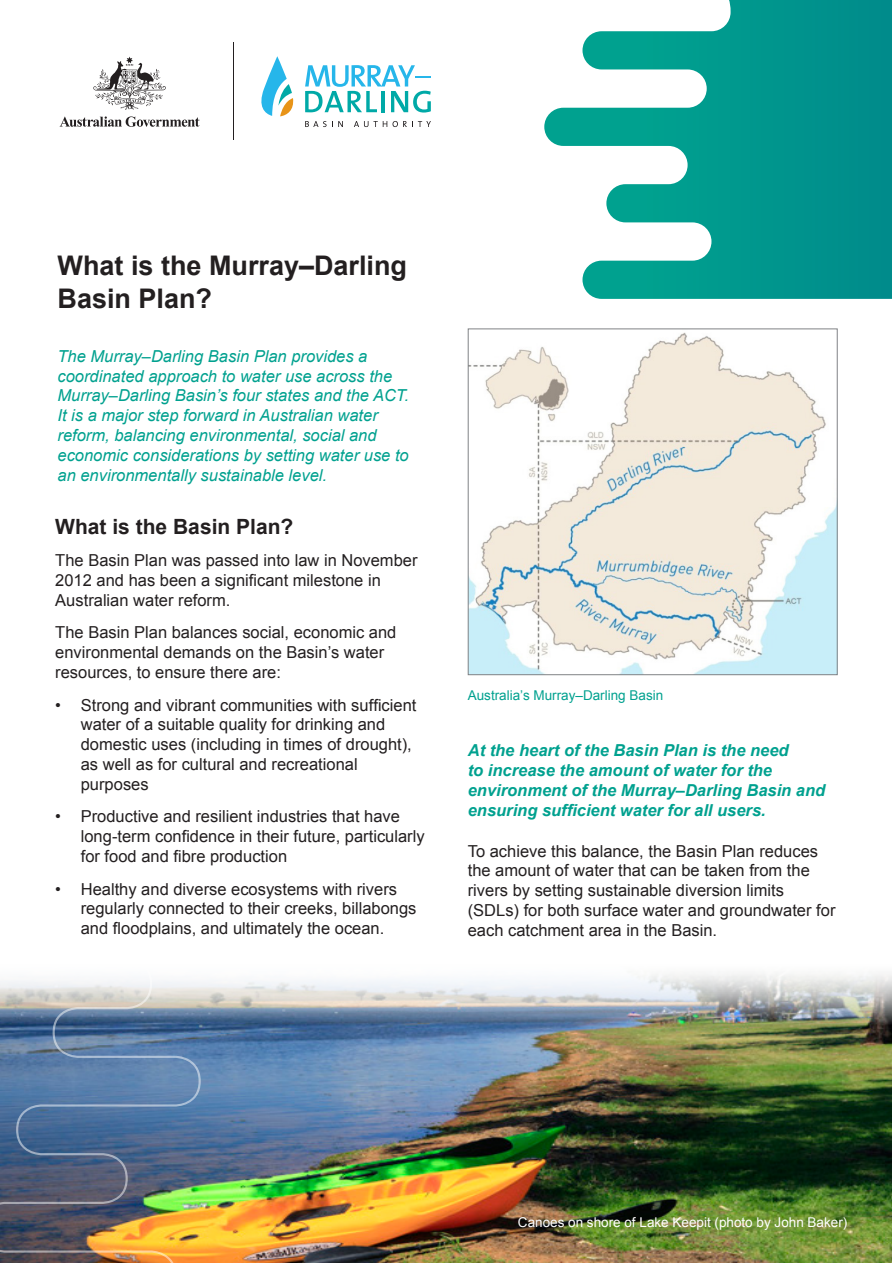
<style>
.page{position:relative;width:892px;height:1263px;background:#fff}
.page>*{position:absolute;margin:0;border:0;box-sizing:border-box;transform-origin:0 0}
.t1{font:700 27px/32.4px "Arial";color:#231f20}
.Heading_1{font:700 21px "Arial";color:#231f20}
.List_paragraph{font:16.5px/19.8px "Arial";color:#231f20}
.body_copy{font:16.5px/19.8px "Arial";color:#231f20}
.Subtitle{font:italic 16.5px/19.8px "Arial";color:#00a18f}
.Intense_emphasis{font:italic 700 16.5px/19.8px "Arial";color:#00a18f}
.t2{font:13.5px "Arial";color:#fff}
.t3{font:13.5px "Arial";color:#00a18f}
</style>
<div class="page">
<img style="left:333px;top:974px;width:559px;height:288px">
<img style="left:0;top:980px;width:333px;height:282px">
<img style="left:470px;top:332px;width:366px;height:341px">
<div style="left:468px;top:328px;width:370px;height:347px;border:1px solid #808285"></div>
<svg style="left:544px;top:0;width:348px;height:299px"></svg>
<svg style="left:261px;top:56px;width:33px;height:60px"></svg>
<svg style="left:305px;top:65px;width:126px;height:47px"></svg>
<svg style="left:305px;top:121px;width:38px;height:6px"></svg>
<svg style="left:354px;top:121px;width:33px;height:6px"></svg>
<svg style="left:393px;top:121px;width:38px;height:6px"></svg>
<svg style="left:60px;top:116px;width:139px;height:11px"></svg>
<svg style="left:93px;top:57px;width:73px;height:53px"></svg>
<hr style="left:233px;top:42px;width:1px;height:98px;background:#231f20">
<svg style="left:58px;top:1236px;width:9px;height:26px"></svg>
<svg style="left:870px;top:1236px;width:8px;height:26px"></svg>
<p class="t1" style="left:58px;top:250px;width:351px">What is the Murray–Darling<br>Basin Plan?</p>
<p class="Subtitle" style="left:58px;top:346px;width:336px">The Murray–Darling Basin Plan provides a coordinated approach to water use across the</p>
<p class="Subtitle" style="left:58px;top:386px;width:353px">Murray–Darling Basin’s four states and the ACT.<br>It is a major step forward in Australian water reform, balancing environmental, social and economic considerations by setting water use to an environmentally sustainable level.</p>
<p class="Heading_1" style="left:55px;top:512px;width:240px">What is the Basin Plan?</p>
<p class="body_copy" style="left:55px;top:550px;width:364px">The Basin Plan was passed into law in November<br>2012 and has been a significant milestone in<br>Australian water reform.</p>
<p class="body_copy" style="left:55px;top:623px;width:343px">The Basin Plan balances social, economic and environmental demands on the Basin’s water resources, to ensure there are:</p>
<p class="List_paragraph" style="left:81px;top:695px;width:337px;text-indent:-26px">• Strong and vibrant communities with sufficient water of a suitable quality for drinking and domestic uses (including in times of drought), as well as for cultural and recreational purposes</p>
<p class="List_paragraph" style="left:81px;top:807px;width:345px;text-indent:-26px">• Productive and resilient industries that have long-term confidence in their future, particularly for food and fibre production</p>
<p class="List_paragraph" style="left:81px;top:879px;width:337px;text-indent:-26px">• Healthy and diverse ecosystems with rivers regularly connected to their creeks, billabongs and floodplains, and ultimately the ocean.</p>
<p class="t3" style="left:468px;top:686px;width:197px">Australia’s Murray–Darling Basin</p>
<p class="Intense_emphasis" style="left:468px;top:741px;width:359px">At the heart of the Basin Plan is the need<br>to increase the amount of water for the environment of the Murray–Darling Basin and ensuring sufficient water for all users.</p>
<p class="body_copy" style="left:468px;top:841px;width:369px">To achieve this balance, the Basin Plan reduces the amount of water that can be taken from the rivers by setting sustainable diversion limits (SDLs) for both surface water and groundwater for each catchment area in the Basin.</p>
<p class="t2" style="left:518px;top:1212px;width:331px">Canoes on shore of Lake Keepit (photo by John Baker)</p>
</div>
